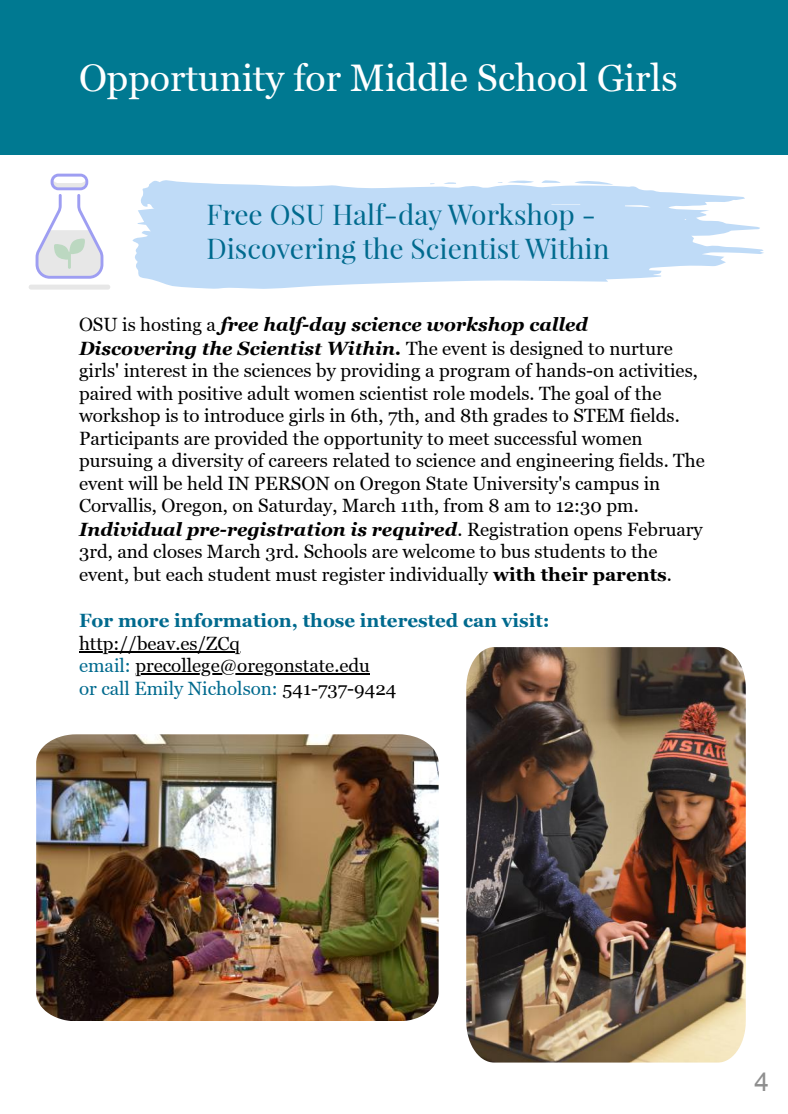
<style>
.page{position:relative;width:788px;height:1114px;background:#fff}
.page>*{position:absolute;margin:0;border:0;box-sizing:border-box;transform-origin:0 0}
.t1{font:37.5px "Georgia";color:#fff}
.t2{font:28.12px/33.8px "Playfair Display";color:#006a8e}
.t3{font:26.25px "Arial";color:#8f8f8f}
.t4{font:18.75px/22.8px "Georgia";color:#000}
.t5{font:700 18.75px "Georgia";color:#006a8e}
.s1{font-weight:700;font-style:italic}
.s2{font-weight:700}
.s3{color:#006a8e}
</style>
<div class="page">
<div style="left:0;top:0;width:787px;height:155px;background:#007991"></div>
<hr style="left:79px;top:651px;width:161px;height:1px;background:#000">
<hr style="left:135px;top:673px;width:235px;height:2px;background:#000">
<svg style="left:132px;top:180px;width:632px;height:109px;fill:#bfdbf7"></svg>
<img style="left:466px;top:647px;width:279px;height:415px">
<img style="left:36px;top:734px;width:402px;height:286px">
<svg style="left:29px;top:174px;width:81px;height:116px"></svg>
<h1 class="t1" style="left:79px;top:55px;width:600px">Opportunity for Middle School Girls</h1>
<h2 class="t2" style="left:206px;top:198px;width:405px">Free OSU Half-day Workshop -<br>Discovering the Scientist Within</h2>
<p class="t4" style="left:79px;top:314px;width:627px">OSU is hosting a <span class="s1">free half-day science workshop called Discovering the Scientist Within.</span> The event is designed to nurture girls' interest in the sciences by providing a program of hands-on activities, paired with positive adult women scientist role models. The goal of the workshop is to introduce girls in 6th, 7th, and 8th grades to STEM fields.<br>Participants are provided the opportunity to meet successful women pursuing a diversity of careers related to science and engineering fields. The event will be held IN PERSON on Oregon State University's campus in Corvallis, Oregon, on Saturday, March 11th, from 8 am to 12:30 pm.<br><span class="s1">Individual pre-registration is required</span>. Registration opens February 3rd, and closes March 3rd. Schools are welcome to bus students to the event, but each student must register individually <span class="s2">with their parents</span>.</p>
<p class="t5" style="left:79px;top:609px;width:472px">For more information, those interested can visit:</p>
<p class="t4" style="left:79px;top:633px;width:319px">http://beav.es/ZCq<br><span class="s3">email:</span> precollege@oregonstate.edu<br><span class="s3">or call Emily Nicholson:</span> 541-737-9424</p>
<h3 class="t3" style="left:754px;top:1067px;width:16px">4</h3>
</div>
